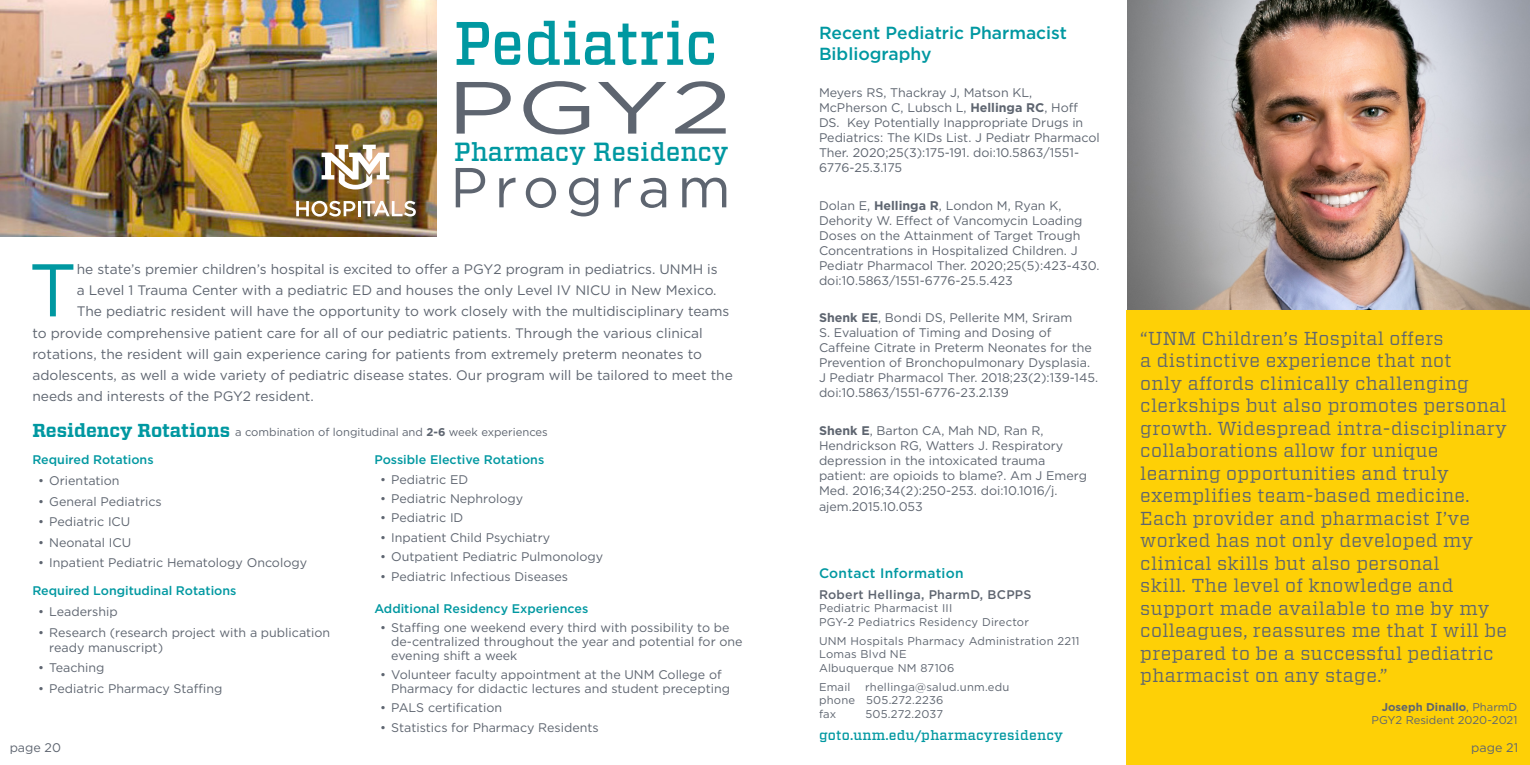
<style>
.page{position:relative;width:1530px;height:765px;background:#fff}
.page>*{position:absolute;margin:0;border:0;box-sizing:border-box;transform-origin:0 0}
.t1{font:74.5px "Gotham";color:#0098a1}
.t2{font:73.75px "Gotham";color:#5e6570;scale:1.4 1}
.t3{font:500 61.25px "Vitesse";color:#0098a1;scale:.96 1}
.t4{font:56.25px "Gotham";letter-spacing:.12em;color:#5e6570}
.t5{font:500 26.25px "Vitesse";color:#0098a1}
.t6{font:18.75px/22.5px "Vitesse";letter-spacing:.02em;color:#5e6570}
.t7{font:500 17.5px/21px "Gotham";color:#0098a1}
.t8{font:13.75px "Gotham";color:#5e6570}
.t9{font:500 13.75px "Vitesse";letter-spacing:.02em;color:#0098a1}
.t10{font:500 13.75px "Gotham";letter-spacing:.02em;color:#0098a1}
.t11{font:12.5px/15px "Gotham";color:#5e6570}
.t12{font:500 12.5px "Gotham";color:#0098a1}
.t13{font:500 12.5px "Gotham";letter-spacing:.02em;color:#5e6570}
.t14{font:11.25px/13.5px "Gotham";letter-spacing:.02em;color:#5e6570}
.t15{font:11.25px "Gotham";color:#5e6570}
.t16{font:700 11.25px "Gotham";color:#5e6570}
.s1{font-family:"Vitesse";font-weight:700;font-size:18.75px;color:#0098a1}
.s2{font-weight:700}
.s3{font-weight:400}
</style>
<div class="page">
<img style="left:0;top:0;width:437px;height:237px">
<img style="left:1128px;top:0;width:402px;height:310px">
<div style="left:1127px;top:310px;width:403px;height:455px;background:#fed006"></div>
<img style="left:322px;top:145px;width:67px;height:44px">
<svg style="left:296px;top:201px;width:120px;height:16px"></svg>
<p class="t3" style="left:454px;top:3px;width:276px">Pediatric</p>
<p class="t2" style="left:446px;top:60px;width:206px">PGY2</p>
<p class="t5" style="left:454px;top:135px;width:276px">Pharmacy Residency</p>
<p class="t4" style="left:450px;top:151px;width:282px">Program</p>
<p class="t1" style="left:29px;top:242px;width:49px">T</p>
<p class="t8" style="left:77px;top:260px;width:643px">he state’s premier children’s hospital is excited to offer a PGY2 program in pediatrics. UNMH is</p>
<p class="t8" style="left:77px;top:281px;width:641px">a Level 1 Trauma Center with a pediatric ED and houses the only Level IV NICU in New Mexico.</p>
<p class="t8" style="left:77px;top:303px;width:654px">The pediatric resident will have the opportunity to work closely with the multidisciplinary teams</p>
<p class="t8" style="left:32px;top:324px;width:672px">to provide comprehensive patient care for all of our pediatric patients. Through the various clinical</p>
<p class="t8" style="left:32px;top:345px;width:671px">rotations, the resident will gain experience caring for patients from extremely preterm neonates to</p>
<p class="t8" style="left:32px;top:366px;width:702px">adolescents, as well a wide variety of pediatric disease states. Our program will be tailored to meet the</p>
<p class="t8" style="left:32px;top:388px;width:283px">needs and interests of the PGY2 resident.</p>
<p class="t15" style="left:32px;top:425px;width:517px"><span class="s1">Residency Rotations</span> a combination of longitudinal and <span class="s2">2-6</span> week experiences</p>
<p class="t12" style="left:32px;top:452px;width:123px">Required Rotations</p>
<p class="t11" style="left:38px;top:473px;width:83px">• Orientation</p>
<p class="t11" style="left:38px;top:493px;width:125px">• General Pediatrics</p>
<p class="t11" style="left:38px;top:514px;width:94px">• Pediatric ICU</p>
<p class="t11" style="left:38px;top:535px;width:95px">• Neonatal ICU</p>
<p class="t11" style="left:38px;top:555px;width:271px">• Inpatient Pediatric Hematology Oncology</p>
<p class="t12" style="left:32px;top:583px;width:206px">Required Longitudinal Rotations</p>
<p class="t11" style="left:38px;top:604px;width:81px">• Leadership</p>
<p class="t11" style="left:49px;top:624px;width:283px;text-indent:-11px">• Research (research project with a publication ready manuscript)</p>
<p class="t11" style="left:38px;top:660px;width:68px">• Teaching</p>
<p class="t11" style="left:38px;top:681px;width:186px">• Pediatric Pharmacy Staffing</p>
<p class="t11" style="left:10px;top:740px;width:53px">page 20</p>
<p class="t12" style="left:374px;top:452px;width:171px">Possible Elective Rotations</p>
<p class="t11" style="left:380px;top:472px;width:90px">• Pediatric ED</p>
<p class="t11" style="left:380px;top:491px;width:145px">• Pediatric Nephrology</p>
<p class="t11" style="left:380px;top:510px;width:85px">• Pediatric ID</p>
<p class="t11" style="left:380px;top:530px;width:172px">• Inpatient Child Psychiatry</p>
<p class="t11" style="left:380px;top:549px;width:225px">• Outpatient Pediatric Pulmonology</p>
<p class="t11" style="left:380px;top:568px;width:190px">• Pediatric Infectious Diseases</p>
<p class="t12" style="left:374px;top:600px;width:215px">Additional Residency Experiences</p>
<p class="t11" style="left:391px;top:621px;width:353px;line-height:13.8px;text-indent:-11px">• Staffing one weekend every third with possibility to be de-centralized throughout the year and potential for one evening shift a week</p>
<p class="t11" style="left:391px;top:667px;width:340px;line-height:13.8px;text-indent:-11px">• Volunteer faculty appointment at the UNM College of<br>Pharmacy for didactic lectures and student precepting</p>
<p class="t11" style="left:380px;top:700px;width:124px">• PALS certification</p>
<p class="t11" style="left:380px;top:719px;width:220px">• Statistics for Pharmacy Residents</p>
<p class="t7" style="left:819px;top:22px;width:250px">Recent Pediatric Pharmacist<br>Bibliography</p>
<p class="t11" style="left:819px;top:85px;width:282px">Meyers RS, Thackray J, Matson KL, McPherson C, Lubsch L, <span class="s2">Hellinga RC</span>, Hoff DS. Key Potentially Inappropriate Drugs in Pediatrics: The KIDs List. J Pediatr Pharmacol Ther. 2020;25(3):175-191. doi:10.5863/1551- 6776-25.3.175</p>
<p class="t11" style="left:819px;top:198px;width:282px">Dolan E, <span class="s2">Hellinga R</span>, London M, Ryan K, Dehority W. Effect of Vancomycin Loading Doses on the Attainment of Target Trough Concentrations in Hospitalized Children. J Pediatr Pharmacol Ther. 2020;25(5):423-430. doi:10.5863/1551-6776-25.5.423</p>
<p class="t11" style="left:819px;top:310px;width:281px"><span class="s2">Shenk EE</span>, Bondi DS, Pellerite MM, Sriram<br>S. Evaluation of Timing and Dosing of Caffeine Citrate in Preterm Neonates for the Prevention of Bronchopulmonary Dysplasia.<br>J Pediatr Pharmacol Ther. 2018;23(2):139-145. doi:10.5863/1551-6776-23.2.139</p>
<p class="t11" style="left:819px;top:423px;width:269px"><span class="s2">Shenk E</span>, Barton CA, Mah ND, Ran R, Hendrickson RG, Watters J. Respiratory depression in the intoxicated trauma patient: are opioids to blame?. Am J Emerg Med. 2016;34(2):250-253. doi:10.1016/j.</p>
<p class="t11" style="left:819px;top:499px;width:105px">ajem.2015.10.053</p>
<p class="t10" style="left:819px;top:564px;width:146px">Contact Information</p>
<p class="t13" style="left:819px;top:586px;width:214px">Robert Hellinga, PharmD, BCPPS</p>
<p class="t14" style="left:819px;top:601px;width:212px">Pediatric Pharmacist III<br>PGY-2 Pediatrics Residency Director</p>
<p class="t14" style="left:819px;top:634px;width:262px">UNM Hospitals Pharmacy Administration 2211<br>Lomas Blvd NE<br>Albuquerque NM 87106</p>
<p class="t14" style="left:819px;top:680px;width:33px">Email</p>
<p class="t14" style="left:819px;top:680px;width:192px;text-indent:46px">rhellinga@salud.unm.edu phone 505.272.2236<br>fax</p>
<p class="t14" style="left:865px;top:707px;width:79px">505.272.2037</p>
<p class="t9" style="left:819px;top:726px;width:246px">goto.unm.edu/pharmacyresidency</p>
<p class="t6" style="left:1140px;top:327px;width:368px">“UNM Children’s Hospital offers<br>a distinctive experience that not<br>only affords clinically challenging clerkships but also promotes personal growth. Widespread intra-disciplinary collaborations allow for unique learning opportunities and truly exemplifies team-based medicine.<br>Each provider and pharmacist I’ve worked has not only developed my clinical skills but also personal<br>skill. The level of knowledge and support made available to me by my colleagues, reassures me that I will be prepared to be a successful pediatric pharmacist on any stage.”</p>
<p class="t16" style="left:1382px;top:699px;width:137px">Joseph Dinallo<span class="s3">, PharmD</span></p>
<p class="t15" style="left:1372px;top:713px;width:147px">PGY2 Resident 2020-2021</p>
<p class="t11" style="left:1471px;top:740px;width:48px">page 21</p>
</div>
